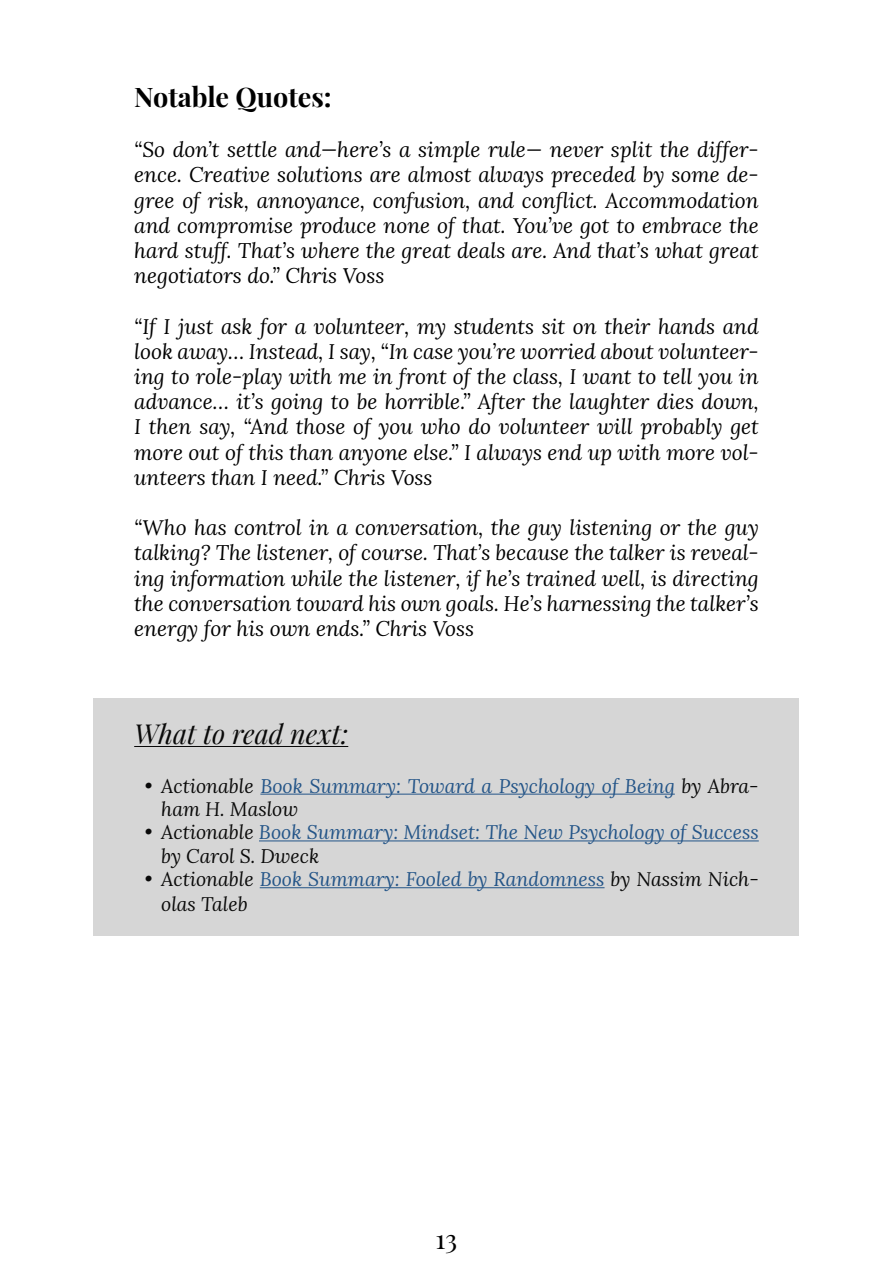
<style>
.page{position:relative;width:893px;height:1263px;background:#fff}
.page>*{position:absolute;margin:0;border:0;box-sizing:border-box;transform-origin:0 0}
.t1{font:italic 27px "Playfair Display";color:#000}
.t2{font:700 27px "Playfair Display";color:#000}
.t3{font:27px "Playfair Display";color:#000}
.t4{font:italic 21px/25.2px "Lora";color:#000;text-align:justify}
.t5{font:italic 19.5px/23.4px "Lora";color:#215e9e}
.t6{font:italic 19.5px/25.2px "Lora";color:#000}
.s1{color:#000}
.s2{color:#215e9e}
</style>
<div class="page">
<div style="left:94px;top:698px;width:705px;height:237px;background:#d6d6d6"></div>
<p class="t2" style="left:134px;top:75px;width:199px">Notable Quotes:</p>
<p class="t4" style="left:134px;top:137px;width:626px">“So don’t settle and—here’s a simple rule— never split the differ&shy;ence. Creative solutions are almost always preceded by some de&shy;gree of risk, annoyance, confusion, and conflict. Accommodation and compromise produce none of that. You’ve got to embrace the hard stuff. That’s where the great deals are. And that’s what great negotiators do.” Chris Voss</p>
<p class="t4" style="left:134px;top:313px;width:626px">“If I just ask for a volunteer, my students sit on their hands and look away… Instead, I say, “In case you’re worried about volunteer&shy;ing to role-play with me in front of the class, I want to tell you in advance… it’s going to be horrible.” After the laughter dies down, I then say, “And those of you who do volunteer will probably get more out of this than anyone else.” I always end up with more vol&shy;unteers than I need.” Chris Voss</p>
<p class="t4" style="left:134px;top:515px;width:626px">“Who has control in a conversation, the guy listening or the guy talking? The listener, of course. That’s because the talker is reveal&shy;ing information while the listener, if he’s trained well, is directing the conversation toward his own goals. He’s harnessing the talker’s energy for his own ends.” Chris Voss</p>
<p class="t1" style="left:134px;top:713px;width:216px">What to read next:</p>
<p class="t5" style="left:161px;top:774px;width:599px;text-indent:-16px"><span class="s1">• Actionable</span> Book Summary: Toward a Psychology of Being <span class="s1">by Abra&shy;ham H. Maslow</span></p>
<p class="t5" style="left:161px;top:820px;width:599px;text-indent:-16px"><span class="s1">• Actionable</span> Book Summary: Mindset: The New Psychology of Success <span class="s1">by Carol S. Dweck</span></p>
<p class="t6" style="left:161px;top:866px;width:599px;text-indent:-16px">• Actionable <span class="s2">Book Summary: Fooled by Randomness</span> by Nassim Nich&shy;olas Taleb</p>
<p class="t3" style="left:436px;top:1217px;width:23px">13</p>
</div>
